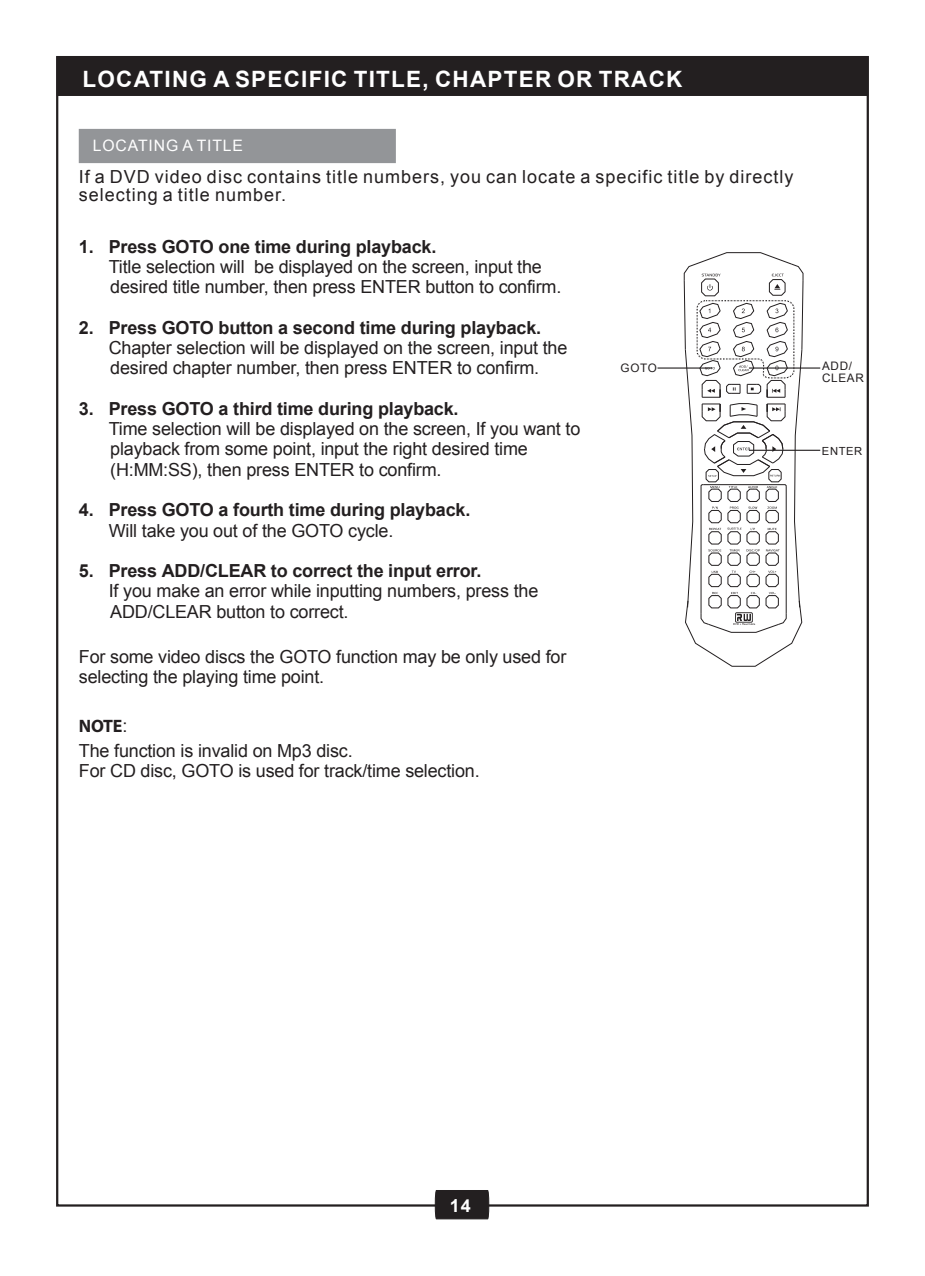
<style>
.page{position:relative;width:925px;height:1276px;background:#fff}
.page>*{position:absolute;margin:0;border:0;box-sizing:border-box;transform-origin:0 0}
.t1{font:700 22.5px "Arial";letter-spacing:.055em;color:#fff}
.t2{font:18px/20.2px "Arial";letter-spacing:-.01em;color:#231f20}
.t3{font:700 18px "Arial";letter-spacing:-.01em;color:#231f20}
.t4{font:18px/18px "Arial";letter-spacing:.055em;color:#231f20}
.t5{font:700 18px "Myriad";color:#231f20}
.t6{font:700 18px "Arial";color:#fff}
.t7{font:15.75px "Arial";letter-spacing:.055em;color:#fff}
.t8{font:11.7px/11.7px "Arial";letter-spacing:.055em;color:#231f20}
.t9{font:11.25px "Arial";letter-spacing:.055em;color:#231f20}
.s1{font-family:"Arial";font-weight:400}
</style>
<div class="page">
<div style="left:435px;top:1190px;width:54px;height:28px;background:#231f20"></div>
<div style="left:57px;top:58px;width:811px;height:37px;background:#231f20"></div>
<div style="left:57px;top:57px;width:811px;height:39px;border:1px solid #231f20"></div>
<div style="left:79px;top:129px;width:317px;height:34px;background:#939598"></div>
<svg style="left:657px;top:252px;width:164px;height:414px"></svg>
<p class="t1" style="left:83px;top:66px;width:601px">LOCATING A SPECIFIC TITLE, CHAPTER OR TRACK</p>
<p class="t7" style="left:93px;top:137px;width:152px">LOCATING A TITLE</p>
<p class="t4" style="left:79px;top:168px;width:716px">If a DVD video disc contains title numbers, you can locate a specific title by directly selecting a title number.</p>
<p class="t3" style="left:79px;top:236px;width:359px">1. Press GOTO one time during playback.</p>
<p class="t2" style="left:109px;top:257px;width:454px">Title selection will be displayed on the screen, input the desired title number, then press ENTER button to confirm.</p>
<p class="t3" style="left:79px;top:317px;width:464px">2. Press GOTO button a second time during playback.</p>
<p class="t2" style="left:109px;top:338px;width:460px">Chapter selection will be displayed on the screen, input the desired chapter number, then press ENTER to confirm.</p>
<p class="t3" style="left:79px;top:398px;width:381px">3. Press GOTO a third time during playback.</p>
<p class="t2" style="left:109px;top:419px;width:473px">Time selection will be displayed on the screen, If you want to playback from some point, input the right desired time (H:MM:SS), then press ENTER to confirm.</p>
<p class="t3" style="left:79px;top:500px;width:393px">4. Press GOTO a fourth time during playback.</p>
<p class="t2" style="left:109px;top:520px;width:286px">Will take you out of the GOTO cycle.</p>
<p class="t3" style="left:79px;top:560px;width:404px">5. Press ADD/CLEAR to correct the input error.</p>
<p class="t2" style="left:109px;top:581px;width:431px">If you make an error while inputting numbers, press the<br>ADD/CLEAR button to correct.</p>
<p class="t2" style="left:79px;top:646px;width:489px">For some video discs the GOTO function may be only used for selecting the playing time point.</p>
<p class="t5" style="left:79px;top:717px;width:50px">NOTE<span class="s1">:</span></p>
<p class="t2" style="left:79px;top:740px;width:402px">The function is invalid on Mp3 disc.<br>For CD disc, GOTO is used for track/time selection.</p>
<p class="t8" style="left:620px;top:362px;width:38px">GOTO</p>
<p class="t8" style="left:822px;top:360px;width:43px">ADD/<br>CLEAR</p>
<p class="t9" style="left:822px;top:445px;width:42px">ENTER</p>
<p class="t6" style="left:450px;top:1195px;width:23px">14</p>
</div>
